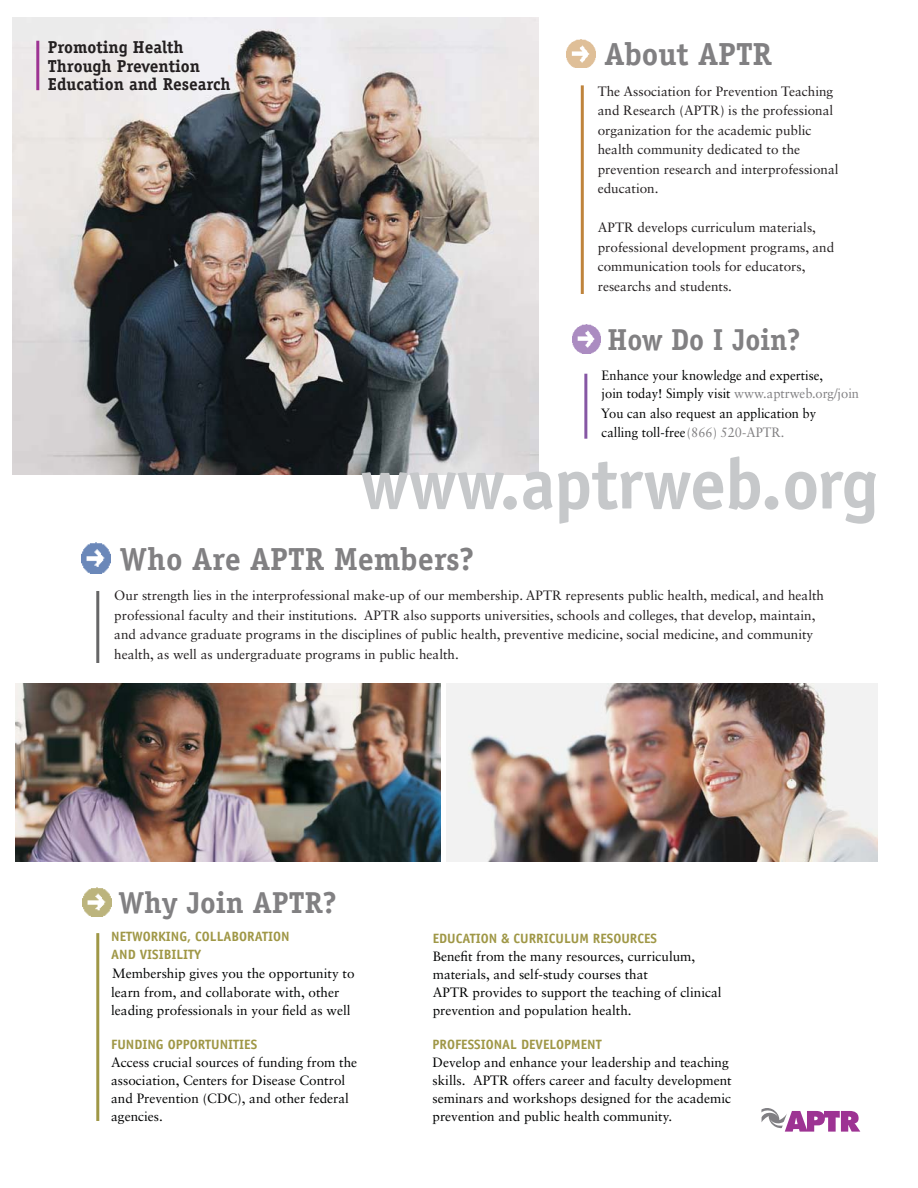
<style>
.page{position:relative;width:918px;height:1188px;background:#fff}
.page>*{position:absolute;margin:0;border:0;box-sizing:border-box;transform-origin:0 0}
.t1{font:700 72px "Officina Sans";letter-spacing:-.015em;color:#c6c8ca}
.t2{font:700 31.95px "Officina Serif";color:#818082}
.t3{font:700 30.3px "Officina Serif";color:#818082}
.t4{font:700 30.3px "Officina Serif";color:#818082;scale:.95 1}
.t5{font:700 17.25px/18.3px "Officina Serif";color:#231f20}
.t6{font:13.5px/19.5px "Sabon LT Std";color:#231f20}
.t7{font:13.5px/18px "Sabon LT Std";color:#010202}
.t8{font:13.5px/18px "Sabon LT Std";color:#010202;scale:.95 1}
.t9{font:700 13.5px/18px "Officina Sans";color:#9f9746}
.s1{color:#818082}
.s2{font-family:"Officina Sans";font-weight:700;color:#9f9746}
</style>
<div class="page">
<img style="left:12px;top:17px;width:526px;height:457px">
<hr style="left:36px;top:41px;width:3px;height:49px;background:#9d3393">
<svg style="left:761px;top:1108px;width:99px;height:24px"></svg>
<img style="left:446px;top:683px;width:431px;height:179px">
<img style="left:16px;top:683px;width:425px;height:179px">
<hr style="left:581px;top:85px;width:3px;height:209px;background:#bf843c">
<img style="left:566px;top:39px;width:29px;height:29px">
<img style="left:82px;top:887px;width:29px;height:29px">
<hr style="left:96px;top:933px;width:3px;height:188px;background:#9f9746">
<hr style="left:96px;top:591px;width:3px;height:72px;background:#666667">
<img style="left:82px;top:543px;width:29px;height:31px">
<hr style="left:584px;top:374px;width:3px;height:65px;background:#8657a4">
<img style="left:573px;top:324px;width:28px;height:29px">
<p class="t5" style="left:48px;top:38px;width:185px">Promoting Health<br>Through Prevention<br>Education and Research</p>
<p class="t2" style="left:605px;top:34px;width:169px">About APTR</p>
<p class="t6" style="left:598px;top:81px;width:242px">The Association for Prevention Teaching and Research (APTR) is the professional organization for the academic public health community dedicated to the prevention research and interprofessional education.</p>
<p class="t6" style="left:598px;top:218px;width:238px">APTR develops curriculum materials, professional development programs, and communication tools for educators, researchs and students.</p>
<p class="t4" style="left:608px;top:320px;width:204px">How Do I Join?</p>
<p class="t8" style="left:602px;top:367px;width:273px">Enhance your knowledge and expertise,<br>join today! Simply visit <span class="s1">www.aptrweb.org/join</span></p>
<p class="t8" style="left:601px;top:403px;width:228px;line-height:19.5px">You can also request an application by calling toll-free <span class="s1">(866) 520-APTR.</span></p>
<p class="t1" style="left:360px;top:439px;width:519px">www.aptrweb.org</p>
<p class="t2" style="left:120px;top:539px;width:356px">Who Are APTR Members?</p>
<p class="t6" style="left:114px;top:586px;width:711px">Our strength lies in the interprofessional make-up of our membership. APTR represents public health, medical, and health professional faculty and their institutions. APTR also supports universities, schools and colleges, that develop, maintain, and advance graduate programs in the disciplines of public health, preventive medicine, social medicine, and community health, as well as undergraduate programs in public health.</p>
<p class="t3" style="left:118px;top:884px;width:220px">Why Join APTR?</p>
<p class="t9" style="left:111px;top:928px;width:180px">NETWORKING, COLLABORATION<br>AND VISIBILITY</p>
<p class="t7" style="left:111px;top:983px;width:241px">learn from, and collaborate with, other leading professionals in your field as well</p>
<p class="t7" style="left:111px;top:1053px;width:247px">Access crucial sources of funding from the association, Centers for Disease Control and Prevention (CDC), and other federal agencies.</p>
<p class="t7" style="left:112px;top:964px;width:244px">Membership gives you the opportunity to</p>
<p class="t9" style="left:111px;top:1035px;width:148px">FUNDING OPPORTUNITIES</p>
<p class="t9" style="left:433px;top:929px;width:226px">EDUCATION &amp; CURRICULUM RESOURCES</p>
<p class="t7" style="left:433px;top:947px;width:290px">Benefit from the many resources, curriculum, materials, and self-study courses that<br>APTR provides to support the teaching of clinical prevention and population health.</p>
<p class="t7" style="left:433px;top:1035px;width:301px"><span class="s2">PROFESSIONAL DEVELOPMENT<br></span>Develop and enhance your leadership and teaching skills. APTR offers career and faculty development seminars and workshops designed for the academic prevention and public health community.</p>
</div>
